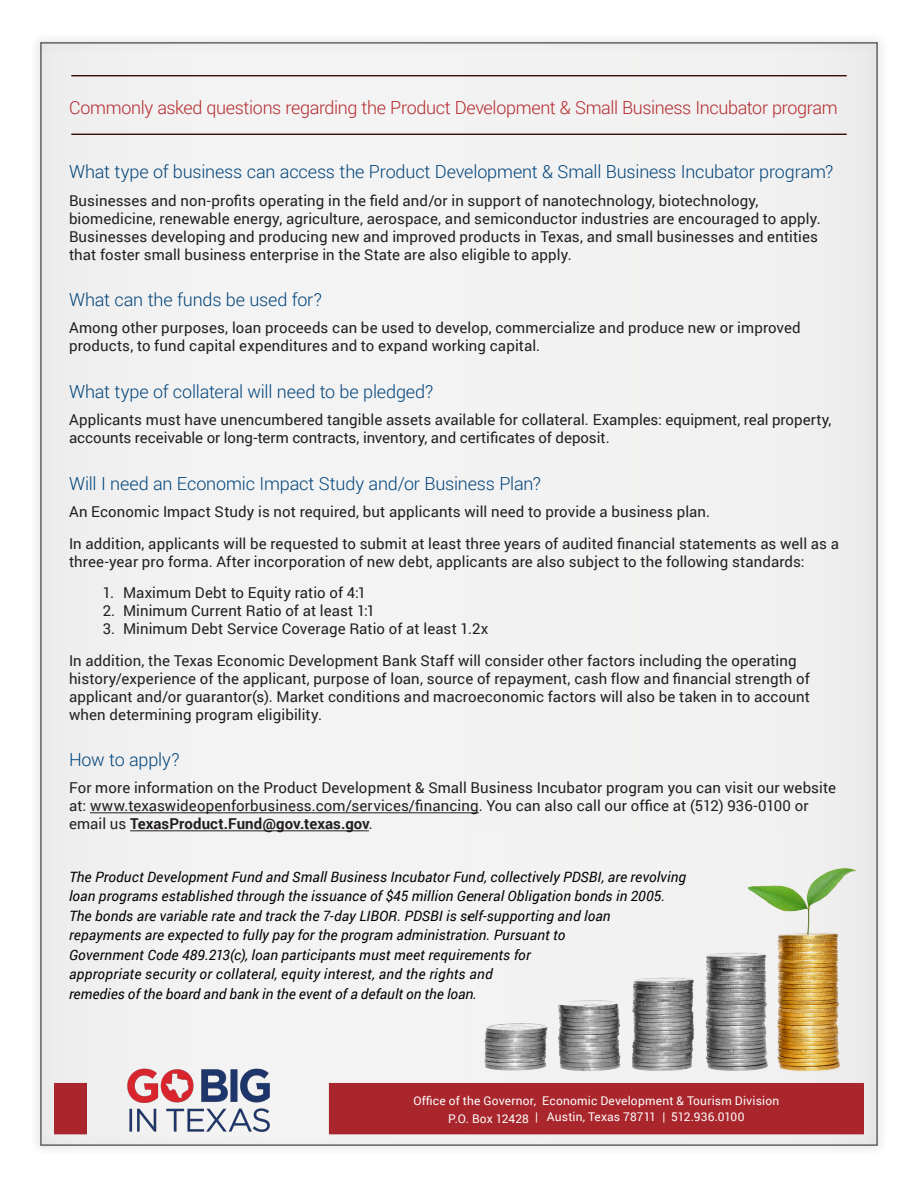
<style>
.page{position:relative;width:918px;height:1188px;background:#fff}
.page>*{position:absolute;margin:0;border:0;box-sizing:border-box;transform-origin:0 0}
.t1{font:300 18px "Roboto";letter-spacing:-.01em;color:#00447b}
.t2{font:300 18px "Roboto";letter-spacing:-.02em;color:#b6282d}
.t3{font:15px/18px "Roboto";letter-spacing:.005em;color:#231f20}
.t4{font:italic 14.25px/19.5px "Roboto";letter-spacing:.01em;color:#040503}
.t5{font:12px/16.5px "Roboto";letter-spacing:.015em;color:#fbfbfa;text-align:center}
.s1{font-weight:700}
</style>
<div class="page">
<div style="left:31px;top:32px;width:857px;height:1124px;background:#8d8d8d;opacity:.75"></div>
<div style="left:41px;top:43px;width:836px;height:1102px;background:#f2f2f2"></div>
<svg style="left:54px;top:1083px;width:810px;height:51px;background:#b34147"></svg>
<hr style="left:90px;top:812px;width:389px;height:1px;background:#231f20">
<hr style="left:130px;top:830px;width:239px;height:1px;background:#231f20">
<img style="left:470px;top:868px;width:394px;height:217px">
<hr style="left:70px;top:132px;width:778px;height:4px;background:#231f20;opacity:.75">
<div style="left:70px;top:73px;width:778px;height:5px;background:#231f20;opacity:.75"></div>
<img style="left:125px;top:1068px;width:155px;height:66px">
<p class="t2" style="left:69px;top:95px;width:770px">Commonly asked questions regarding the Product Development &amp; Small Business Incubator program</p>
<p class="t1" style="left:69px;top:159px;width:766px">What type of business can access the Product Development &amp; Small Business Incubator program?</p>
<p class="t3" style="left:69px;top:191px;width:753px">Businesses and non-profits operating in the field and/or in support of nanotechnology, biotechnology, biomedicine, renewable energy, agriculture, aerospace, and semiconductor industries are encouraged to apply.<br>Businesses developing and producing new and improved products in Texas, and small businesses and entities that foster small business enterprise in the State are also eligible to apply.</p>
<p class="t1" style="left:69px;top:287px;width:254px">What can the funds be used for?</p>
<p class="t3" style="left:69px;top:319px;width:733px">Among other purposes, loan proceeds can be used to develop, commercialize and produce new or improved products, to fund capital expenditures and to expand working capital.</p>
<p class="t1" style="left:69px;top:379px;width:366px">What type of collateral will need to be pledged?</p>
<p class="t3" style="left:69px;top:410px;width:764px">Applicants must have unencumbered tangible assets available for collateral. Examples: equipment, real property, accounts receivable or long-term contracts, inventory, and certificates of deposit.</p>
<p class="t1" style="left:69px;top:471px;width:473px">Will I need an Economic Impact Study and/or Business Plan?</p>
<p class="t3" style="left:69px;top:502px;width:643px">An Economic Impact Study is not required, but applicants will need to provide a business plan.</p>
<p class="t3" style="left:69px;top:534px;width:772px">In addition, applicants will be requested to submit at least three years of audited financial statements as well as a three-year pro forma. After incorporation of new debt, applicants are also subject to the following standards:</p>
<p class="t3" style="left:103px;top:583px;width:265px">1. Maximum Debt to Equity ratio of 4:1</p>
<p class="t3" style="left:103px;top:601px;width:274px">2. Minimum Current Ratio of at least 1:1</p>
<p class="t3" style="left:103px;top:619px;width:387px">3. Minimum Debt Service Coverage Ratio of at least 1.2x</p>
<p class="t3" style="left:69px;top:651px;width:742px">In addition, the Texas Economic Development Bank Staff will consider other factors including the operating history/experience of the applicant, purpose of loan, source of repayment, cash flow and financial strength of applicant and/or guarantor(s). Market conditions and macroeconomic factors will also be taken in to account when determining program eligibility.</p>
<p class="t1" style="left:69px;top:747px;width:112px">How to apply?</p>
<p class="t3" style="left:69px;top:778px;width:769px">For more information on the Product Development &amp; Small Business Incubator program you can visit our website at: www.texaswideopenforbusiness.com/services/financing. You can also call our office at (512) 936-0100 or email us <span class="s1">TexasProduct.Fund@gov.texas.gov</span>.</p>
<p class="t4" style="left:69px;top:866px;width:619px">The Product Development Fund and Small Business Incubator Fund, collectively PDSBI, are revolving loan programs established through the issuance of $45 million General Obligation bonds in 2005.<br>The bonds are variable rate and track the 7-day LIBOR. PDSBI is self-supporting and loan repayments are expected to fully pay for the program administration. Pursuant to<br>Government Code 489.213(c), loan participants must meet requirements for<br>appropriate security or collateral, equity interest, and the rights and<br>remedies of the board and bank in the event of a default on the loan.</p>
<p class="t5" style="left:413px;top:1092px;width:367px">Office of the Governor, Economic Development &amp; Tourism Division<br>P.O. Box 12428 | Austin, Texas 78711 | 512.936.0100</p>
</div>
